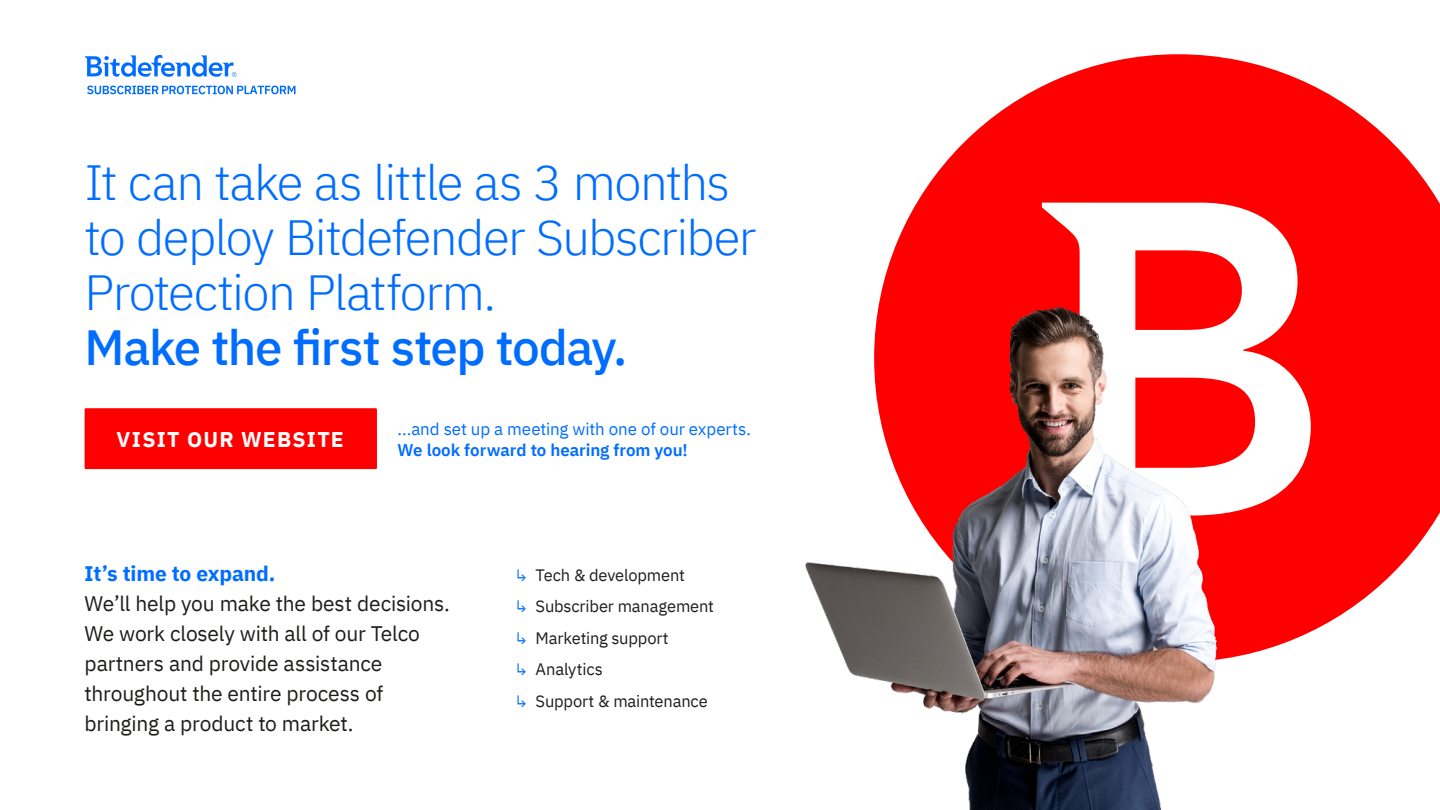
<style>
.page{position:relative;width:1440px;height:810px;background:#fff}
.page>*{position:absolute;margin:0;border:0;box-sizing:border-box;transform-origin:0 0}
.t1{font:300 49.35px/55.1px "IBM Plex Sans";letter-spacing:-.03em;color:#006dff}
.t2{font:500 49.35px "IBM Plex Sans";letter-spacing:-.03em;color:#006dff}
.t3{font:700 21.3px "IBM Plex Sans";letter-spacing:.06em;color:#fff}
.t4{font:21px/30px "IBM Plex Sans";letter-spacing:-.01em;color:#1d1d1b}
.t5{font:700 21px "IBM Plex Sans";letter-spacing:-.01em;color:#006dff}
.t6{font:16.95px "IBM Plex Sans";letter-spacing:-.005em;color:#006dff}
.t7{font:600 16.95px "IBM Plex Sans";letter-spacing:-.005em;color:#006dff}
.t8{font:16.5px/31.5px "IBM Plex Sans";letter-spacing:-.01em;color:#1d1d1b}
.s1{color:#006dff}
</style>
<div class="page">
<svg style="left:880px;top:54px;width:560px;height:604px;fill:#f00"></svg>
<svg style="left:1042px;top:203px;width:269px;height:313px"></svg>
<div style="left:85px;top:408px;width:292px;height:61px;background:#f00"></div>
<img style="left:805px;top:298px;width:426px;height:512px">
<svg style="left:85px;top:55px;width:152px;height:22px"></svg>
<svg style="left:87px;top:86px;width:209px;height:8px"></svg>
<h1 class="t1" style="left:85px;top:151px;width:673px">It can take as little as 3 months to deploy Bitdefender Subscriber<br>Protection Platform.</h1>
<h1 class="t2" style="left:85px;top:309px;width:544px">Make the first step today.</h1>
<p class="t3" style="left:117px;top:423px;width:229px">VISIT OUR WEBSITE</p>
<p class="t6" style="left:398px;top:416px;width:355px">...and set up a meeting with one of our experts.</p>
<p class="t7" style="left:398px;top:437px;width:292px">We look forward to hearing from you!</p>
<p class="t5" style="left:85px;top:557px;width:192px">It’s time to expand.</p>
<p class="t4" style="left:85px;top:587px;width:367px">We’ll help you make the best decisions.<br>We work closely with all of our Telco partners and provide assistance throughout the entire process of bringing a product to market.</p>
<p class="t8" style="left:515px;top:558px;width:201px"><span class="s1">↳</span> Tech &amp; development<br><span class="s1">↳</span> Subscriber management <span class="s1">↳</span> Marketing support<br><span class="s1">↳</span> Analytics<br><span class="s1">↳</span> Support &amp; maintenance</p>
</div>
